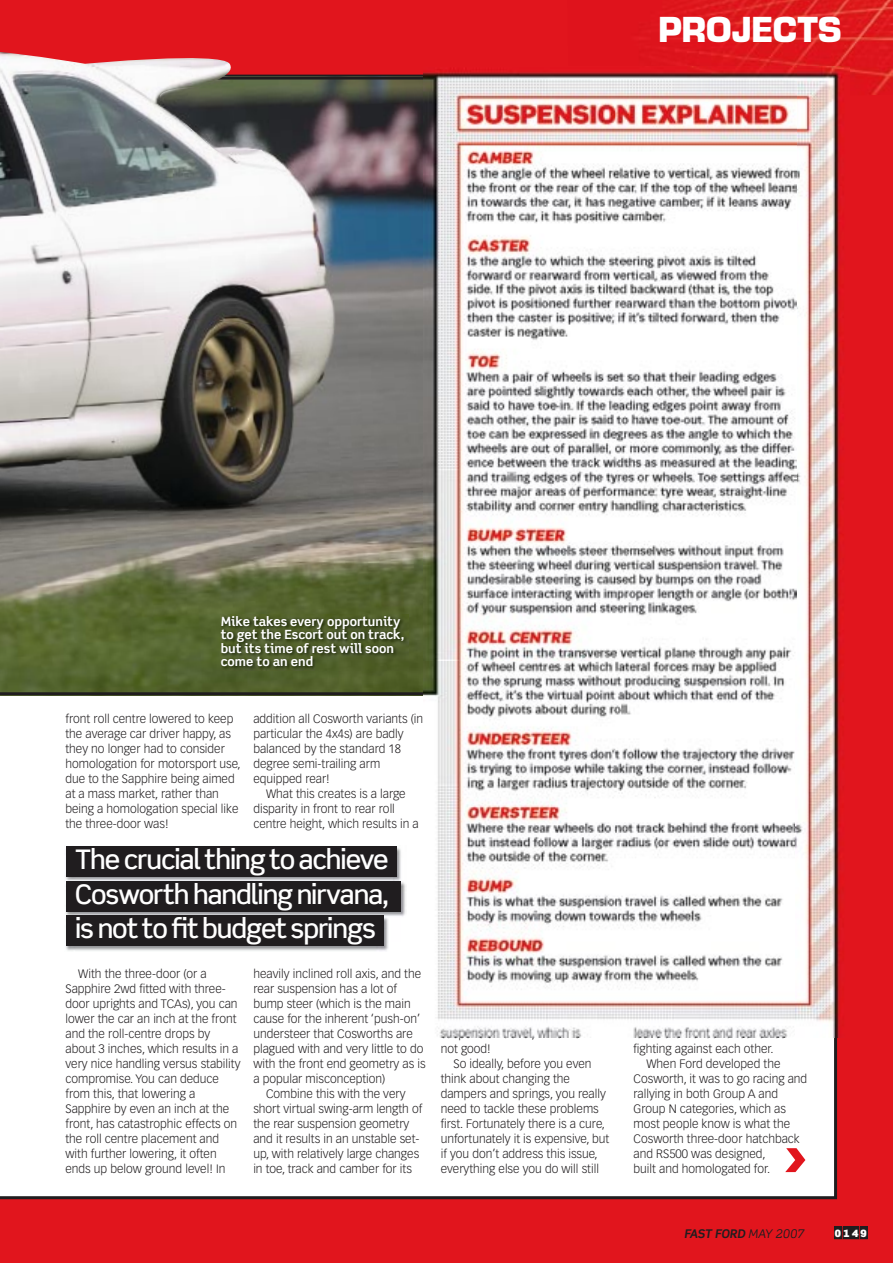
<style>
.page{position:relative;width:893px;height:1263px;background:#e1151d}
.page>*{position:absolute;margin:0;border:0;box-sizing:border-box;transform-origin:0 0}
.t1{font:700 33.45px "Eurostile";letter-spacing:-.01em;color:#fff}
.t2{font:500 27px/34.5px "Scene";letter-spacing:-.04em;color:#fff;text-align:justify}
.t3{font:700 12.75px/13.5px "Scene Alt";color:#fff}
.t4{font:300 12px/15px "Vectora LH";color:#201d1f}
.t5{font:italic 700 12px "Scene";letter-spacing:-.015em;color:#201d1f}
.t6{font:900 10.05px "Scene Alt";color:#fff}
.s1{font-weight:400}
.s2{font-family:"Scene Alt";font-weight:400}
</style>
<div class="page">
<div style="left:0;top:75px;width:837px;height:1124px;background:#fff"></div>
<svg style="left:0;top:77px;width:424px;height:618px;background:#707262"></svg>
<img style="left:0;top:52px;width:335px;height:278px">
<img style="left:65px;top:846px;width:342px;height:105px">
<div style="left:66px;top:847px;width:331px;height:30px;background:#201d1f"></div>
<div style="left:66px;top:881px;width:335px;height:30px;background:#201d1f"></div>
<div style="left:66px;top:916px;width:318px;height:30px;background:#201d1f"></div>
<svg style="left:785px;top:1148px;width:20px;height:24px"></svg>
<img style="left:220px;top:615px;width:189px;height:56px">
<svg style="left:834px;top:1227px;width:34px;height:12px"></svg>
<img style="left:666px;top:0;width:227px;height:95px">
<img style="left:424px;top:661px;width:371px;height:377px">
<img style="left:795px;top:66px;width:54px;height:972px">
<img style="left:424px;top:66px;width:372px;height:595px">
<h1 class="t1" style="left:658px;top:9px;width:185px">PROJECTS</h1>
<p class="t3" style="left:221px;top:614px;width:185px">Mike takes every opportunity to get the Escort out on track, but its time of rest will soon come to an end</p>
<p class="t4" style="left:65px;top:711px;width:177px">front roll centre lowered to keep the average car driver happy, as they no longer had to consider homologation for motorsport use, due to the Sapphire being aimed at a mass market, rather than being a homologation special like the three-door was!</p>
<p class="t4" style="left:253px;top:711px;width:171px">addition all Cosworth variants (in particular the 4x4s) are badly balanced by the standard 18 degree semi-trailing arm equipped rear!</p>
<p class="t4" style="left:253px;top:786px;width:167px;text-indent:13px">What this creates is a large disparity in front to rear roll centre height, which results in a</p>
<h2 class="t2" style="left:75px;top:842px;width:315px">The crucial thing to achieve Cosworth handling nirvana, is not to fit budget springs</h2>
<p class="t4" style="left:65px;top:966px;width:176px;text-indent:13px">With the three-door (or a<br>Sapphire 2wd fitted with three&shy;door uprights and TCAs), you can lower the car an inch at the front and the roll-centre drops by about 3 inches, which results in a very nice handling versus stability compromise. You can deduce from this, that lowering a<br>Sapphire by even an inch at the front, has catastrophic effects on the roll centre placement and with further lowering, it often ends up below ground level! In</p>
<p class="t4" style="left:253px;top:966px;width:169px">heavily inclined roll axis, and the</p>
<p class="t4" style="left:253px;top:981px;width:145px">rear suspension has a lot of</p>
<p class="t4" style="left:253px;top:996px;width:159px">bump steer (which is the main</p>
<p class="t4" style="left:253px;top:1011px;width:168px">cause for the inherent ‘push-on’</p>
<p class="t4" style="left:253px;top:1026px;width:161px">understeer that Cosworths are</p>
<p class="t4" style="left:253px;top:1041px;width:172px">plagued with and very little to do</p>
<p class="t4" style="left:253px;top:1056px;width:174px">with the front end geometry as is</p>
<p class="t4" style="left:253px;top:1071px;width:134px">a popular misconception)</p>
<p class="t4" style="left:266px;top:1086px;width:141px">Combine this with the very</p>
<p class="t4" style="left:253px;top:1101px;width:170px">short virtual swing-arm length of</p>
<p class="t4" style="left:253px;top:1116px;width:158px">the rear suspension geometry</p>
<p class="t4" style="left:253px;top:1131px;width:168px">and it results in an unstable set-</p>
<p class="t4" style="left:253px;top:1146px;width:167px">up, with relatively large changes</p>
<p class="t4" style="left:253px;top:1161px;width:160px">in toe, track and camber for its</p>
<p class="t4" style="left:441px;top:1041px;width:52px">not good!</p>
<p class="t4" style="left:453px;top:1056px;width:140px">So ideally, before you even</p>
<p class="t4" style="left:441px;top:1071px;width:131px">think about changing the</p>
<p class="t4" style="left:441px;top:1086px;width:167px">dampers and springs, you really</p>
<p class="t4" style="left:441px;top:1101px;width:160px">need to tackle these problems</p>
<p class="t4" style="left:441px;top:1116px;width:166px">first. Fortunately there is a cure,</p>
<p class="t4" style="left:441px;top:1131px;width:170px">unfortunately it is expensive, but</p>
<p class="t4" style="left:441px;top:1146px;width:159px">if you don’t address this issue,</p>
<p class="t4" style="left:441px;top:1161px;width:160px">everything else you do will still</p>
<p class="t4" style="left:634px;top:1041px;width:141px">fighting against each other.</p>
<p class="t4" style="left:646px;top:1056px;width:136px">When Ford developed the</p>
<p class="t4" style="left:634px;top:1071px;width:175px">Cosworth, it was to go racing and</p>
<p class="t4" style="left:634px;top:1086px;width:146px">rallying in both Group A and</p>
<p class="t4" style="left:634px;top:1101px;width:154px">Group N categories, which as</p>
<p class="t4" style="left:634px;top:1116px;width:158px">most people know is what the</p>
<p class="t4" style="left:634px;top:1131px;width:168px">Cosworth three-door hatchback</p>
<p class="t4" style="left:634px;top:1146px;width:134px">and RS500 was designed,</p>
<p class="t4" style="left:634px;top:1161px;width:138px">built and homologated for.</p>
<p class="t5" style="left:684px;top:1226px;width:122px">FAST FORD <span class="s1">MAY</span> <span class="s2">2007</span></p>
<p class="t6" style="left:835px;top:1226px;width:34px">0149</p>
</div>
